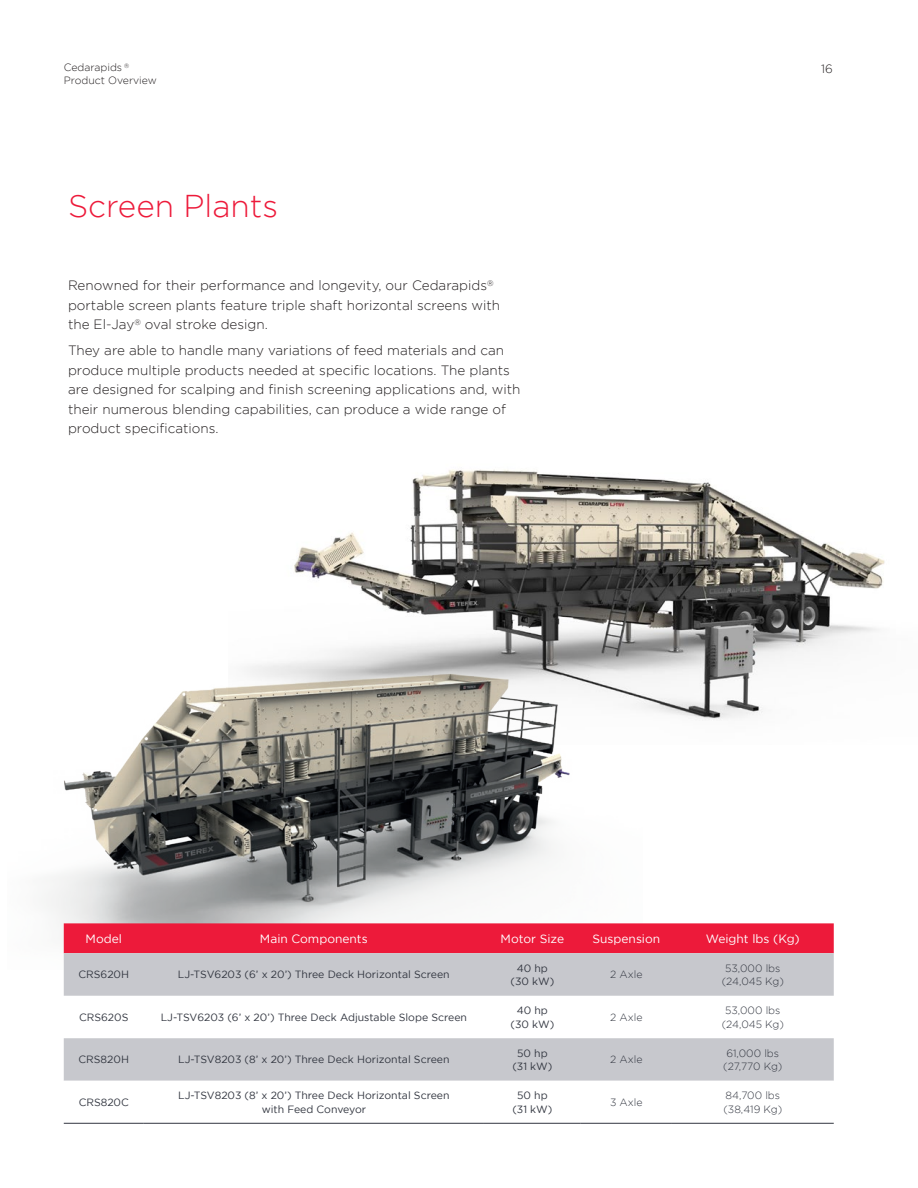
<style>
.page{position:relative;width:918px;height:1188px;background:#fff}
.page>*{position:absolute;margin:0;border:0;box-sizing:border-box;transform-origin:0 0}
.t1{font:300 31.5px "Gotham";color:#ed1a3a}
.t2{font:300 13.5px/19.5px "Gotham";color:#231f20}
.t3{font:12px "Gotham";color:#fff}
.t4{font:300 12px "Gotham";color:#231f20}
.t5{font:10.5px "Gotham";color:#323640}
.t6{font:300 10.5px "Gotham";color:#323640}
.t7{font:300 10.5px "Gotham";color:#231f20}
.t8{font:300 6.15px "Gotham";color:#231f20}
</style>
<div class="page">
<img style="left:46px;top:687px;width:524px;height:283px">
<div style="left:64px;top:923px;width:770px;height:30px;background:#ed1a3a"></div>
<svg style="left:64px;top:953px;width:770px;height:128px;fill:#c7c8cd"></svg>
<svg style="left:64px;top:1122px;width:770px;height:1px"></svg>
<hr style="left:64px;top:1123px;width:80px;height:1px;background:#323640">
<hr style="left:144px;top:1123px;width:340px;height:1px;background:#323640">
<hr style="left:484px;top:1123px;width:97px;height:1px;background:#323640">
<hr style="left:581px;top:1123px;width:91px;height:1px;background:#323640">
<hr style="left:672px;top:1123px;width:162px;height:1px;background:#323640">
<img style="left:229px;top:469px;width:656px;height:276px">
<p class="t8" style="left:124px;top:62px;width:7px">®</p>
<p class="t7" style="left:64px;top:75px;width:95px">Product Overview</p>
<p class="t7" style="left:64px;top:62px;width:60px">Cedarapids</p>
<p class="t4" style="left:821px;top:62px;width:13px">16</p>
<p class="t1" style="left:68px;top:189px;width:212px">Screen Plants</p>
<p class="t2" style="left:68px;top:276px;width:434px">Renowned for their performance and longevity, our Cedarapids<sup>® </sup>portable screen plants feature triple shaft horizontal screens with the El-Jay<sup>®</sup> oval stroke design.</p>
<p class="t2" style="left:68px;top:341px;width:454px">They are able to handle many variations of feed materials and can produce multiple products needed at specific locations. The plants are designed for scalping and finish screening applications and, with their numerous blending capabilities, can produce a wide range of product specifications.</p>
<p class="t3" style="left:86px;top:932px;width:38px">Model</p>
<p class="t3" style="left:260px;top:932px;width:109px">Main Components</p>
<p class="t3" style="left:501px;top:932px;width:65px">Motor Size</p>
<p class="t3" style="left:592px;top:932px;width:69px">Suspension</p>
<p class="t3" style="left:706px;top:932px;width:95px">Weight lbs (Kg)</p>
<p class="t5" style="left:78px;top:969px;width:52px">CRS620H</p>
<p class="t5" style="left:178px;top:969px;width:273px">LJ-TSV6203 (6’ x 20’) Three Deck Horizontal Screen</p>
<p class="t5" style="left:517px;top:962px;width:33px">40 hp</p>
<p class="t5" style="left:510px;top:976px;width:45px">(30 kW)</p>
<p class="t6" style="left:725px;top:962px;width:57px">53,000 lbs</p>
<p class="t6" style="left:722px;top:976px;width:64px">(24,045 Kg)</p>
<p class="t6" style="left:610px;top:969px;width:34px">2 Axle</p>
<p class="t5" style="left:79px;top:1011px;width:51px">CRS620S</p>
<p class="t5" style="left:161px;top:1011px;width:308px">LJ-TSV6203 (6’ x 20’) Three Deck Adjustable Slope Screen</p>
<p class="t5" style="left:517px;top:1005px;width:33px">40 hp</p>
<p class="t5" style="left:510px;top:1018px;width:45px">(30 kW)</p>
<p class="t6" style="left:610px;top:1011px;width:34px">2 Axle</p>
<p class="t6" style="left:725px;top:1005px;width:57px">53,000 lbs</p>
<p class="t6" style="left:722px;top:1018px;width:64px">(24,045 Kg)</p>
<p class="t5" style="left:79px;top:1054px;width:52px">CRS820H</p>
<p class="t5" style="left:178px;top:1054px;width:273px">LJ-TSV8203 (8’ x 20’) Three Deck Horizontal Screen</p>
<p class="t5" style="left:517px;top:1047px;width:32px">50 hp</p>
<p class="t5" style="left:512px;top:1061px;width:42px">(31 kW)</p>
<p class="t6" style="left:610px;top:1054px;width:34px">2 Axle</p>
<p class="t6" style="left:727px;top:1047px;width:54px">61,000 lbs</p>
<p class="t6" style="left:723px;top:1061px;width:61px">(27,770 Kg)</p>
<p class="t5" style="left:79px;top:1096px;width:52px">CRS820C</p>
<p class="t5" style="left:178px;top:1090px;width:273px">LJ-TSV8203 (8’ x 20’) Three Deck Horizontal Screen</p>
<p class="t5" style="left:262px;top:1103px;width:106px">with Feed Conveyor</p>
<p class="t5" style="left:517px;top:1090px;width:32px">50 hp</p>
<p class="t5" style="left:512px;top:1103px;width:42px">(31 kW)</p>
<p class="t6" style="left:610px;top:1096px;width:34px">3 Axle</p>
<p class="t6" style="left:726px;top:1090px;width:56px">84,700 lbs</p>
<p class="t6" style="left:723px;top:1103px;width:60px">(38,419 Kg)</p>
</div>
